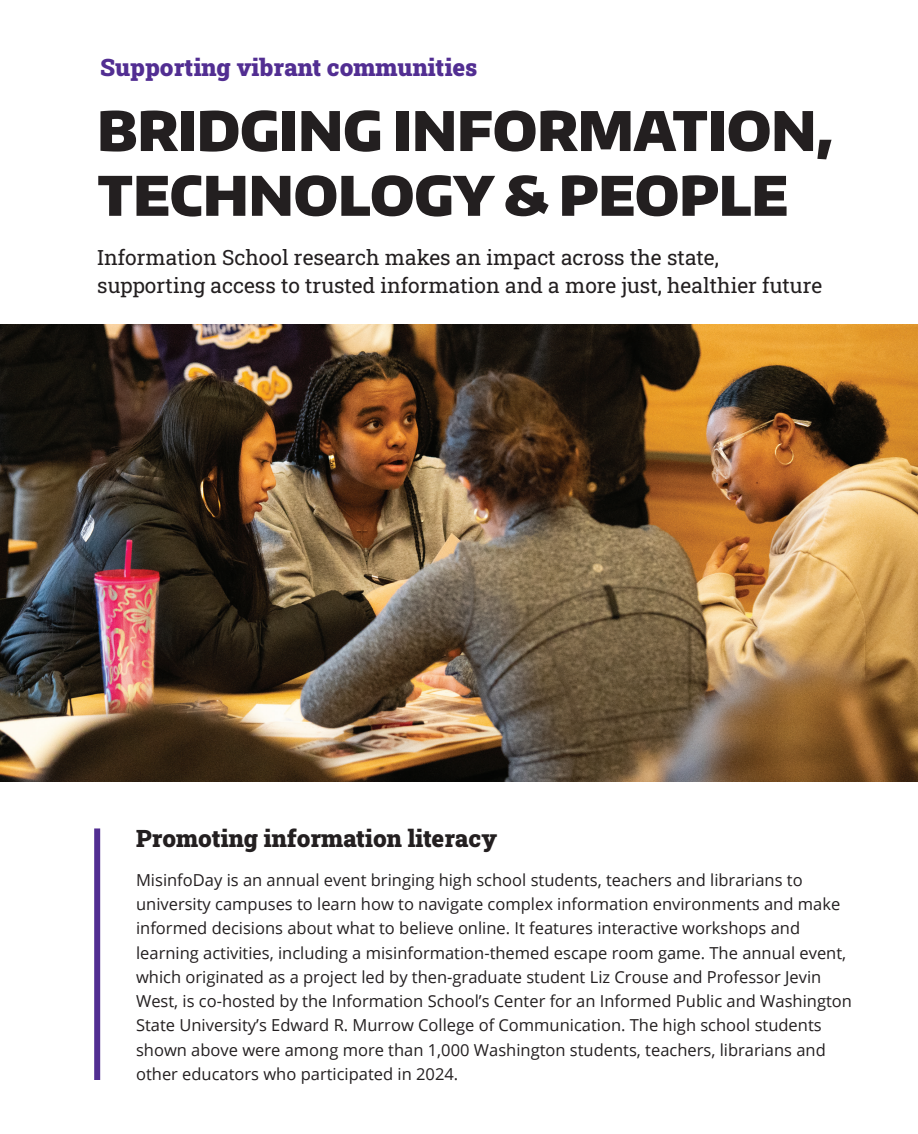
<style>
.page{position:relative;width:918px;height:1134px;background:#fff}
.page>*{position:absolute;margin:0;border:0;box-sizing:border-box;transform-origin:0 0}
.Headline{font:900 54px/64.8px "Encode Sans Normal";color:#231f20}
.t1{font:24px "Roboto Slab";color:#522e92}
.Research_header{font:24px "Roboto Slab";color:#231f20}
.t2{font:21px/27.9px "Roboto Slab";color:#231f20}
.t3{font:16.5px/24.3px "Open Sans";color:#231f20}
</style>
<div class="page">
<div style="left:94px;top:828px;width:6px;height:252px;background:#522e92"></div>
<img style="left:0;top:324px;width:918px;height:458px">
<p class="t1" style="left:100px;top:51px;width:379px">Supporting vibrant communities</p>
<p class="Headline" style="left:97px;top:97px;width:738px">BRIDGING INFORMATION,<br>TECHNOLOGY &amp; PEOPLE</p>
<p class="t2" style="left:97px;top:243px;width:727px">Information School research makes an impact across the state, supporting access to trusted information and a more just, healthier future</p>
<p class="Research_header" style="left:136px;top:822px;width:363px">Promoting information literacy</p>
<p class="t3" style="left:136px;top:867px;width:717px">MisinfoDay is an annual event bringing high school students, teachers and librarians to university campuses to learn how to navigate complex information environments and make informed decisions about what to believe online. It features interactive workshops and learning activities, including a misinformation-themed escape room game. The annual event, which originated as a project led by then-graduate student Liz Crouse and Professor Jevin West, is co-hosted by the Information School’s Center for an Informed Public and Washington State University’s Edward R. Murrow College of Communication. The high school students shown above were among more than 1,000 Washington students, teachers, librarians and other educators who participated in 2024.</p>
</div>
